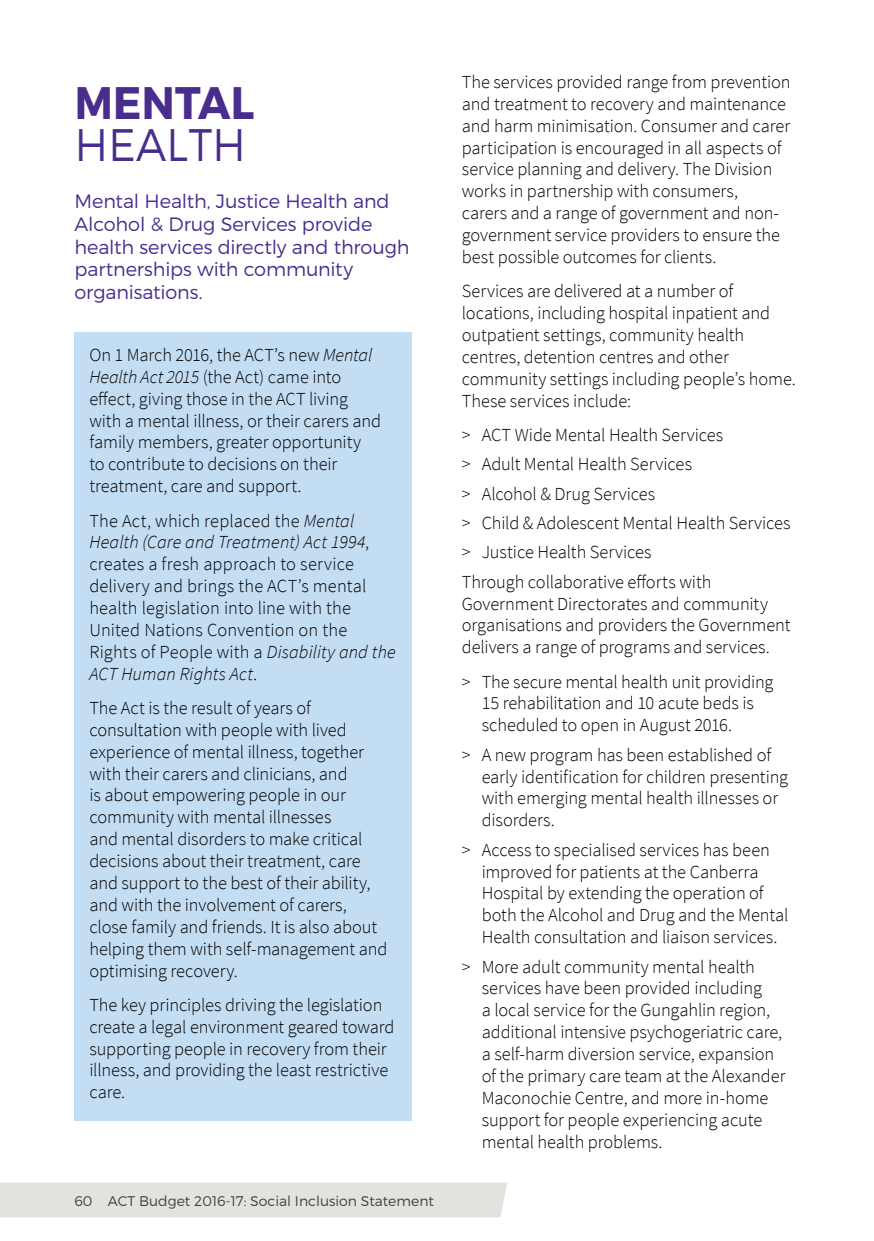
<style>
.page{position:relative;width:874px;height:1241px;background:#fff}
.page>*{position:absolute;margin:0;border:0;box-sizing:border-box;transform-origin:0 0}
.t1{font:700 45.5px "Montserrat";letter-spacing:.01em;color:#482d8d;scale:.92 1}
.t2{font:300 45.5px "Montserrat";letter-spacing:.01em;color:#482d8d;scale:.92 1}
.t3{font:300 19.25px/22.8px "Montserrat";letter-spacing:-.01em;color:#482d8d}
.t4{font:300 18.38px/21.9px "Source Sans Pro";letter-spacing:-.005em;color:#000}
.t5{font:300 14px "Montserrat";color:#414042}
.s1{font-style:italic}
</style>
<div class="page">
<div style="left:74px;top:332px;width:338px;height:788px;background:#c3ddf3"></div>
<div style="left:0;top:1182px;width:507px;height:35px;background:#e3e2de"></div>
<h1 class="t1" style="left:75px;top:74px;width:197px">MENTAL</h1>
<h1 class="t2" style="left:75px;top:117px;width:187px">HEALTH</h1>
<p class="t3" style="left:74px;top:189px;width:336px">Mental Health, Justice Health and<br>Alcohol &amp; Drug Services provide health services directly and through partnerships with community organisations.</p>
<p class="t4" style="left:89px;top:344px;width:293px">On 1 March 2016, the ACT’s new <span class="s1">Mental Health Act 2015</span> (the Act) came into effect, giving those in the ACT living with a mental illness, or their carers and family members, greater opportunity<br>to contribute to decisions on their treatment, care and support.</p>
<p class="t4" style="left:89px;top:509px;width:308px">The Act, which replaced the <span class="s1">Mental Health (Care and Treatment) Act 1994</span>, creates a fresh approach to service delivery and brings the ACT’s mental health legislation into line with the United Nations Convention on the Rights of People with a <span class="s1">Disability and the ACT Human Rights Act</span>.</p>
<p class="t4" style="left:89px;top:697px;width:299px">The Act is the result of years of consultation with people with lived experience of mental illness, together with their carers and clinicians, and<br>is about empowering people in our community with mental illnesses<br>and mental disorders to make critical decisions about their treatment, care and support to the best of their ability, and with the involvement of carers, close family and friends. It is also about helping them with self-management and optimising recovery.</p>
<p class="t4" style="left:89px;top:993px;width:306px">The key principles driving the legislation create a legal environment geared toward supporting people in recovery from their illness, and providing the least restrictive care.</p>
<p class="t5" style="left:74px;top:1191px;width:361px">60 ACT Budget 2016-17: Social Inclusion Statement</p>
<p class="t4" style="left:461px;top:71px;width:330px">The services provided range from prevention and treatment to recovery and maintenance and harm minimisation. Consumer and carer participation is encouraged in all aspects of service planning and delivery. The Division works in partnership with consumers,<br>carers and a range of government and non&shy;government service providers to ensure the best possible outcomes for clients.</p>
<p class="t4" style="left:461px;top:280px;width:335px">Services are delivered at a number of locations, including hospital inpatient and outpatient settings, community health centres, detention centres and other community settings including people’s home.<br>These services include:</p>
<p class="t4" style="left:461px;top:420px;width:330px;line-height:29.2px">&gt; ACT Wide Mental Health Services<br>&gt; Adult Mental Health Services<br>&gt; Alcohol &amp; Drug Services<br>&gt; Child &amp; Adolescent Mental Health Services &gt; Justice Health Services<br>Through collaborative efforts with</p>
<p class="t4" style="left:461px;top:592px;width:330px">Government Directorates and community organisations and providers the Government delivers a range of programs and services.</p>
<p class="t4" style="left:481px;top:670px;width:293px;text-indent:-20px">&gt; The secure mental health unit providing<br>15 rehabilitation and 10 acute beds is scheduled to open in August 2016.</p>
<p class="t4" style="left:481px;top:743px;width:308px;text-indent:-20px">&gt; A new program has been established of early identification for children presenting with emerging mental health illnesses or disorders.</p>
<p class="t4" style="left:481px;top:838px;width:308px;text-indent:-20px">&gt; Access to specialised services has been improved for patients at the Canberra Hospital by extending the operation of both the Alcohol and Drug and the Mental Health consultation and liaison services.</p>
<p class="t4" style="left:481px;top:955px;width:305px;text-indent:-20px">&gt; More adult community mental health services have been provided including<br>a local service for the Gungahlin region, additional intensive psychogeriatric care, a self-harm diversion service, expansion of the primary care team at the Alexander Maconochie Centre, and more in-home support for people experiencing acute mental health problems.</p>
</div>
